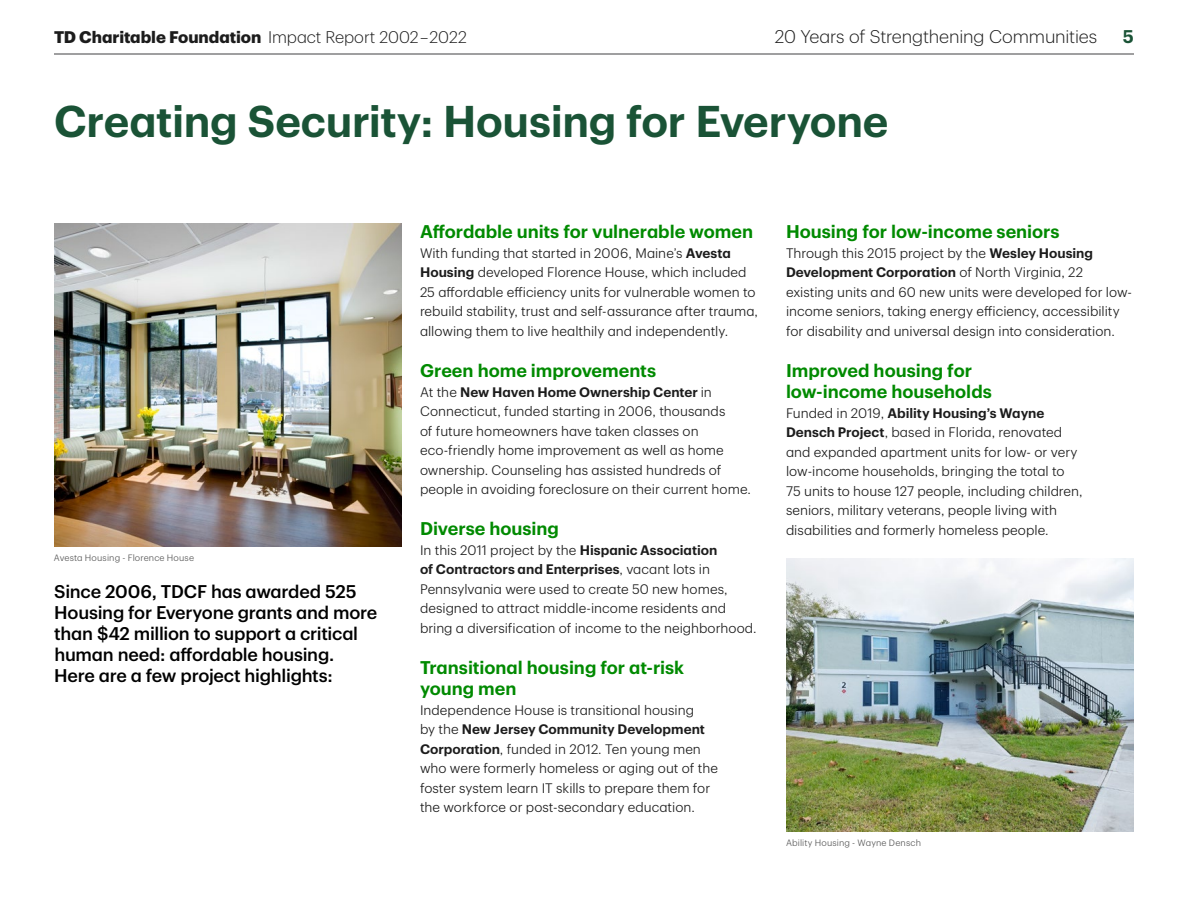
<style>
.page{position:relative;width:1188px;height:918px;background:#fff}
.page>*{position:absolute;margin:0;border:0;box-sizing:border-box;transform-origin:0 0}
.h2_Semilight_36_36_green{font:600 43.5px "TD Graphik";letter-spacing:-.005em;color:#1a5336}
.h3_Medium_12_14_Green_no_space{font:600 18px/21px "TD Graphik";color:#008a00}
.p1_Semlight_9_12_0p6{font:500 18px/21px "TD Graphik";letter-spacing:-.015em;color:#000}
.t1{font:300 18px "TD Graphik";letter-spacing:-.01em;color:#1c1c1c}
.t2{font:600 18px "TD Graphik";color:#1a5336}
.t3{font:700 16.5px "TD Graphik";letter-spacing:-.005em;color:#1c1c1c}
.p1_Semilight_9_13_1_8_space_after{font:300 13.5px/19.5px "TD Graphik";color:#1c1c1c}
.t4{font:300 9px "TD Graphik";letter-spacing:.015em;color:#555}
.s1{font-weight:300}
.s2{font-weight:600}
</style>
<div class="page">
<img style="left:786px;top:558px;width:348px;height:274px">
<img style="left:54px;top:224px;width:348px;height:322px">
<hr style="left:54px;top:54px;width:1080px;height:1px;background:#414042">
<p class="t3" style="left:54px;top:24px;width:414px">TD Charitable Foundation <span class="s1">Impact Report 2002 – 2022</span></p>
<h2 class="t1" style="left:775px;top:23px;width:324px">20 Years of Strengthening Communities</h2>
<h2 class="t2" style="left:1123px;top:23px;width:13px">5</h2>
<h2 class="h2_Semilight_36_36_green" style="left:54px;top:88px;width:836px">Creating Security: Housing for Everyone</h2>
<p class="t4" style="left:54px;top:551px;width:142px">Avesta Housing - Florence House</p>
<p class="p1_Semlight_9_12_0p6" style="left:54px;top:580px;width:325px">Since 2006, TDCF has awarded 525<br>Housing for Everyone grants and more than $42 million to support a critical human need: affordable housing.<br>Here are a few project highlights:</p>
<h3 class="h3_Medium_12_14_Green_no_space" style="left:420px;top:220px;width:335px">Affordable units for vulnerable women</h3>
<p class="p1_Semilight_9_13_1_8_space_after" style="left:420px;top:242px;width:340px">With funding that started in 2006, Maine’s <span class="s2">Avesta Housing</span> developed Florence House, which included 25 affordable efficiency units for vulnerable women to rebuild stability, trust and self-assurance after trauma, allowing them to live healthily and independently.</p>
<h3 class="h3_Medium_12_14_Green_no_space" style="left:420px;top:359px;width:238px">Green home improvements</h3>
<p class="p1_Semilight_9_13_1_8_space_after" style="left:420px;top:381px;width:333px">At the <span class="s2">New Haven Home Ownership Center</span> in Connecticut, funded starting in 2006, thousands<br>of future homeowners have taken classes on eco-friendly home improvement as well as home ownership. Counseling has assisted hundreds of people in avoiding foreclosure on their current home.</p>
<h3 class="h3_Medium_12_14_Green_no_space" style="left:420px;top:517px;width:141px">Diverse housing</h3>
<p class="p1_Semilight_9_13_1_8_space_after" style="left:420px;top:539px;width:338px">In this 2011 project by the <span class="s2">Hispanic Association<br>of Contractors and Enterprises</span>, vacant lots in Pennsylvania were used to create 50 new homes, designed to attract middle-income residents and bring a diversification of income to the neighborhood.</p>
<h3 class="h3_Medium_12_14_Green_no_space" style="left:420px;top:656px;width:266px">Transitional housing for at-risk young men</h3>
<p class="p1_Semilight_9_13_1_8_space_after" style="left:420px;top:699px;width:300px">Independence House is transitional housing<br>by the <span class="s2">New Jersey Community Development Corporation</span>, funded in 2012. Ten young men who were formerly homeless or aging out of the foster system learn IT skills to prepare them for the workforce or post-secondary education.</p>
<h3 class="h3_Medium_12_14_Green_no_space" style="left:786px;top:220px;width:275px">Housing for low-income seniors</h3>
<p class="p1_Semilight_9_13_1_8_space_after" style="left:786px;top:242px;width:348px">Through this 2015 project by the <span class="s2">Wesley Housing Development Corporation</span> of North Virginia, 22 existing units and 60 new units were developed for low&shy;income seniors, taking energy efficiency, accessibility for disability and universal design into consideration.</p>
<h3 class="h3_Medium_12_14_Green_no_space" style="left:786px;top:359px;width:207px">Improved housing for low-income households</h3>
<p class="p1_Semilight_9_13_1_8_space_after" style="left:786px;top:402px;width:298px">Funded in 2019, <span class="s2">Ability Housing’s Wayne Densch Project</span>, based in Florida, renovated and expanded apartment units for low- or very low-income households, bringing the total to 75 units to house 127 people, including children, seniors, military veterans, people living with disabilities and formerly homeless people.</p>
<p class="t4" style="left:786px;top:837px;width:137px">Ability Housing - Wayne Densch</p>
</div>
